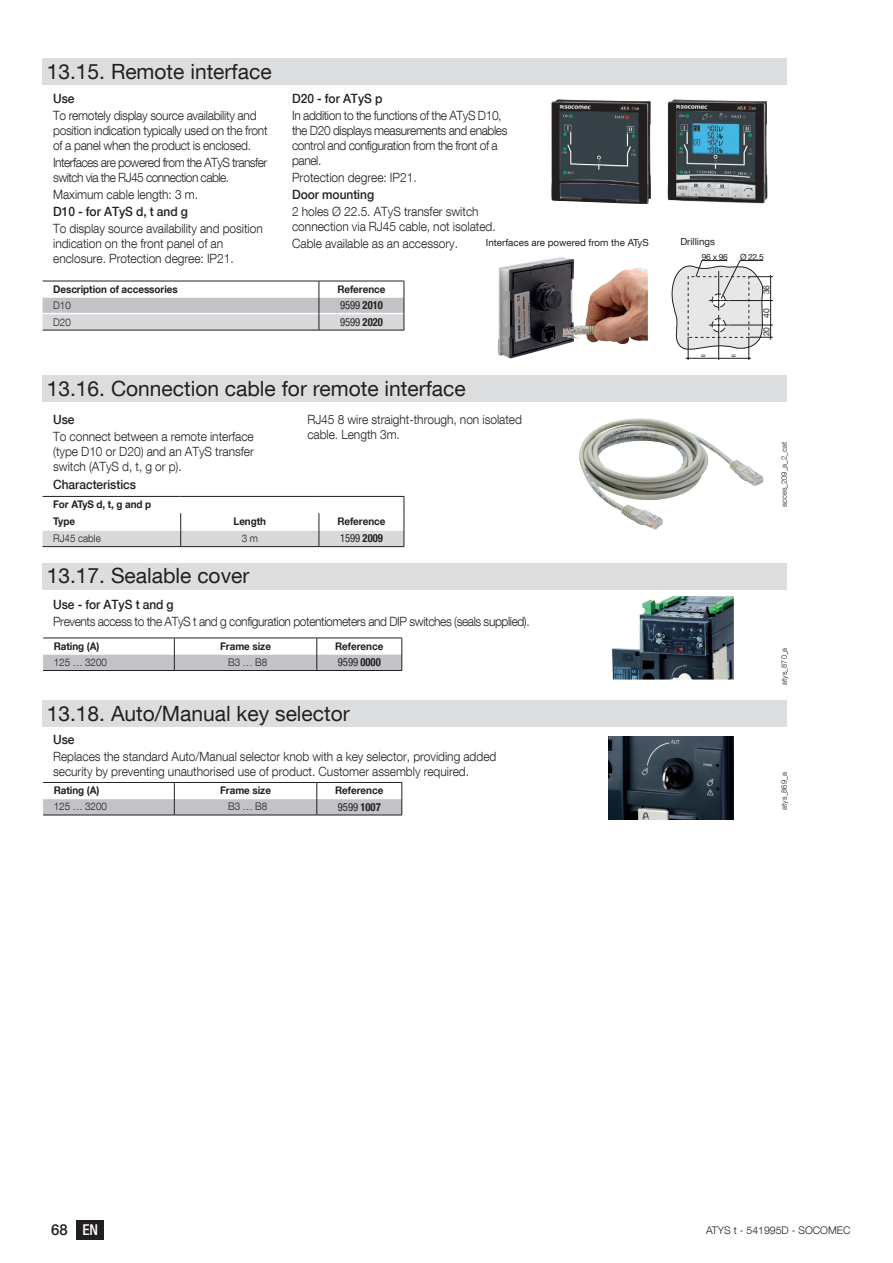
<style>
.page{position:relative;width:893px;height:1263px;background:#fff}
.page>*{position:absolute;margin:0;border:0;box-sizing:border-box;transform-origin:0 0}
.t1{font:21px "Helvetica Neue LT Com";color:#231f20}
.t2{font:500 15px "Helvetica Neue LT Com";color:#231f20}
.t3{font:300 12.75px/15px "Helvetica Neue LT Com";letter-spacing:-.005em;color:#231f20;scale:.94 1}
.t4{font:300 12.75px/15px "Helvetica Neue LT Com";letter-spacing:-.035em;color:#231f20;scale:.94 1}
.t5{font:300 12.75px/15px "Helvetica Neue LT Com";letter-spacing:-.025em;color:#231f20;scale:.94 1}
.t6{font:500 12.75px "Helvetica Neue LT Com";letter-spacing:-.005em;color:#231f20;scale:.94 1}
.t7{font:300 12.75px/15px "Helvetica Neue LT Com";letter-spacing:-.045em;color:#231f20;scale:.94 1}
.t8{font:condensed 11.25px "Helvetica Neue LT Com";color:#231f20;scale:.94 1}
.t9{font:700 10.5px/16.8px "Helvetica Neue LT Com";letter-spacing:-.005em;color:#231f20;scale:.94 1}
.t10{font:300 10.5px "Helvetica Neue LT Com";letter-spacing:-.005em;color:#231f20;scale:.94 1}
.t11{font:300 10.5px "Helvetica Neue LT Com";letter-spacing:-.005em;color:#231f20}
.t12{font:9.75px "Helvetica Neue LT Com";color:#231f20}
.t13{font:8.55px "Helvetica Neue LT Com";letter-spacing:-.04em;color:#231f20}
.t14{font:300 7.5px "Helvetica Neue LT Com";color:#231f20}
.s1{font-weight:700}
.s2{font-stretch:condensed;color:#fff}
</style>
<div class="page">
<div style="left:77px;top:1220px;width:27px;height:19px;background:#231f20"></div>
<div style="left:43px;top:59px;width:744px;height:26px;background:#dcdddf"></div>
<img style="left:551px;top:99px;width:100px;height:105px">
<img style="left:668px;top:99px;width:99px;height:105px">
<img style="left:498px;top:257px;width:150px;height:102px">
<hr style="left:730px;top:325px;width:43px;height:1px;background:#231f20">
<svg style="left:672px;top:260px;width:100px;height:99px"></svg>
<hr style="left:686px;top:358px;width:64px;height:1px;background:#231f20">
<svg style="left:43px;top:281px;width:362px;height:49px"></svg>
<hr style="left:43px;top:330px;width:276px;height:1px;background:#231f20">
<hr style="left:319px;top:330px;width:85px;height:1px;background:#231f20">
<div style="left:43px;top:376px;width:744px;height:26px;background:#dcdddf"></div>
<img style="left:579px;top:418px;width:184px;height:112px">
<hr style="left:43px;top:496px;width:138px;height:1px;background:#231f20">
<hr style="left:181px;top:496px;width:138px;height:1px;background:#231f20">
<hr style="left:319px;top:496px;width:85px;height:1px;background:#231f20">
<svg style="left:43px;top:497px;width:362px;height:50px"></svg>
<hr style="left:43px;top:546px;width:138px;height:1px;background:#231f20">
<hr style="left:181px;top:546px;width:138px;height:1px;background:#231f20">
<hr style="left:319px;top:546px;width:85px;height:1px;background:#231f20">
<img style="left:612px;top:596px;width:122px;height:83px">
<div style="left:43px;top:563px;width:744px;height:26px;background:#dcdddf"></div>
<svg style="left:43px;top:638px;width:360px;height:32px"></svg>
<hr style="left:43px;top:670px;width:131px;height:1px;background:#231f20">
<hr style="left:174px;top:670px;width:143px;height:1px;background:#231f20">
<hr style="left:317px;top:670px;width:85px;height:1px;background:#231f20">
<img style="left:608px;top:736px;width:126px;height:84px">
<div style="left:43px;top:701px;width:744px;height:26px;background:#dcdddf"></div>
<hr style="left:43px;top:782px;width:131px;height:1px;background:#231f20">
<hr style="left:174px;top:782px;width:143px;height:1px;background:#231f20">
<hr style="left:317px;top:782px;width:85px;height:1px;background:#231f20">
<svg style="left:43px;top:783px;width:360px;height:32px"></svg>
<hr style="left:43px;top:815px;width:131px;height:1px;background:#231f20">
<hr style="left:174px;top:815px;width:143px;height:1px;background:#231f20">
<hr style="left:317px;top:815px;width:85px;height:1px;background:#231f20">
<h1 class="t1" style="left:47px;top:58px;width:226px">13.15. Remote interface</h1>
<p class="t6" style="left:53px;top:91px;width:24px">Use</p>
<p class="t5" style="left:53px;top:108px;width:230px">To remotely display source availability and position indication typically used on the front of a panel when the product is enclosed.</p>
<p class="t7" style="left:53px;top:155px;width:229px">Interfaces are powered from the ATyS transfer switch via the RJ45 connection cable.</p>
<p class="t3" style="left:53px;top:187px;width:156px">Maximum cable length: 3 m.</p>
<p class="t6" style="left:53px;top:204px;width:145px">D10 - for ATyS d, t and g</p>
<p class="t3" style="left:53px;top:221px;width:225px">To display source availability and position indication on the front panel of an enclosure. Protection degree: IP21.</p>
<p class="t6" style="left:292px;top:90px;width:98px">D20 - for ATyS p</p>
<p class="t4" style="left:292px;top:108px;width:231px">In addition to the functions of the ATyS D10, the D20 displays measurements and enables control and configuration from the front of a panel.</p>
<p class="t3" style="left:292px;top:170px;width:134px">Protection degree: IP21.</p>
<p class="t6" style="left:292px;top:187px;width:89px">Door mounting</p>
<p class="t3" style="left:292px;top:204px;width:218px">2 holes Ø 22.5. ATyS transfer switch connection via RJ45 cable, not isolated.</p>
<p class="t3" style="left:292px;top:236px;width:178px">Cable available as an accessory.</p>
<p class="t12" style="left:486px;top:236px;width:164px">Interfaces are powered from the ATyS</p>
<p class="t9" style="left:53px;top:280px;width:134px">Description of accessories</p>
<p class="t9" style="left:337px;top:280px;width:53px">Reference</p>
<p class="t10" style="left:53px;top:299px;width:20px">D10</p>
<p class="t8" style="left:340px;top:299px;width:47px">9599 <span class="s1">2010</span></p>
<p class="t10" style="left:53px;top:315px;width:20px">D20</p>
<p class="t8" style="left:340px;top:315px;width:47px">9599 <span class="s1">2020</span></p>
<h1 class="t1" style="left:47px;top:375px;width:420px">13.16. Connection cable for remote interface</h1>
<p class="t6" style="left:53px;top:412px;width:24px">Use</p>
<p class="t3" style="left:53px;top:429px;width:215px;text-align:justify">To connect between a remote interface (type D10 or D20) and an ATyS transfer switch (ATyS d, t, g or p).</p>
<p class="t6" style="left:53px;top:476px;width:90px">Characteristics</p>
<p class="t3" style="left:307px;top:412px;width:230px">RJ45 8 wire straight-through, non isolated cable. Length 3m.</p>
<p class="t9" style="left:53px;top:496px;width:106px">For ATyS d, t, g and p<br>Type</p>
<p class="t9" style="left:234px;top:512px;width:36px">Length</p>
<p class="t9" style="left:337px;top:512px;width:53px">Reference</p>
<p class="t10" style="left:53px;top:532px;width:52px">RJ45 cable</p>
<p class="t10" style="left:242px;top:532px;width:19px">3 m</p>
<p class="t8" style="left:340px;top:532px;width:47px">1599 <span class="s1">2009</span></p>
<h1 class="t1" style="left:47px;top:563px;width:204px">13.17. Sealable cover</h1>
<p class="t6" style="left:53px;top:597px;width:130px">Use - for ATyS t and g</p>
<p class="t4" style="left:53px;top:614px;width:509px">Prevents access to the ATyS t and g configuration potentiometers and DIP switches (seals supplied).</p>
<p class="t9" style="left:54px;top:637px;width:50px">Rating (A)</p>
<p class="t9" style="left:220px;top:637px;width:56px">Frame size</p>
<p class="t9" style="left:335px;top:637px;width:53px">Reference</p>
<p class="t10" style="left:54px;top:656px;width:58px">125 … 3200</p>
<p class="t10" style="left:228px;top:656px;width:43px">B3 … B8</p>
<p class="t8" style="left:338px;top:656px;width:47px">9599 <span class="s1">0000</span></p>
<h1 class="t1" style="left:47px;top:700px;width:305px">13.18. Auto/Manual key selector</h1>
<p class="t6" style="left:53px;top:732px;width:24px">Use</p>
<p class="t3" style="left:53px;top:749px;width:473px">Replaces the standard Auto/Manual selector knob with a key selector, providing added security by preventing unauthorised use of product. Customer assembly required.</p>
<p class="t9" style="left:54px;top:782px;width:50px">Rating (A)</p>
<p class="t9" style="left:220px;top:782px;width:56px">Frame size</p>
<p class="t9" style="left:335px;top:782px;width:53px">Reference</p>
<p class="t10" style="left:54px;top:800px;width:58px">125 … 3200</p>
<p class="t10" style="left:228px;top:800px;width:43px">B3 … B8</p>
<p class="t8" style="left:338px;top:800px;width:47px">9599 <span class="s1">1007</span></p>
<p class="t12" style="left:680px;top:235px;width:36px">Drillings</p>
<p class="t13" style="left:702px;top:251px;width:28px">96 x 96</p>
<p class="t13" style="left:740px;top:251px;width:25px">Ø 22.5</p>
<p class="t13" style="left:761px;top:294px;width:11px;rotate:-90deg">36</p>
<p class="t13" style="left:761px;top:336px;width:11px;rotate:-90deg">20</p>
<p class="t13" style="left:761px;top:318px;width:11px;rotate:-90deg">40</p>
<p class="t13" style="left:701px;top:349px;width:7px">=</p>
<p class="t13" style="left:731px;top:349px;width:7px">=</p>
<p class="t14" style="left:779px;top:507px;width:66px;rotate:-90deg">acces_209_a_2_cat</p>
<p class="t14" style="left:779px;top:685px;width:39px;rotate:-90deg">atys_870_a</p>
<p class="t14" style="left:779px;top:810px;width:39px;rotate:-90deg">atys_869_a</p>
<p class="t2" style="left:51px;top:1221px;width:49px">68 <span class="s2">EN</span></p>
<p class="t11" style="left:706px;top:1223px;width:146px">ATYS t - 541995D - SOCOMEC</p>
</div>
